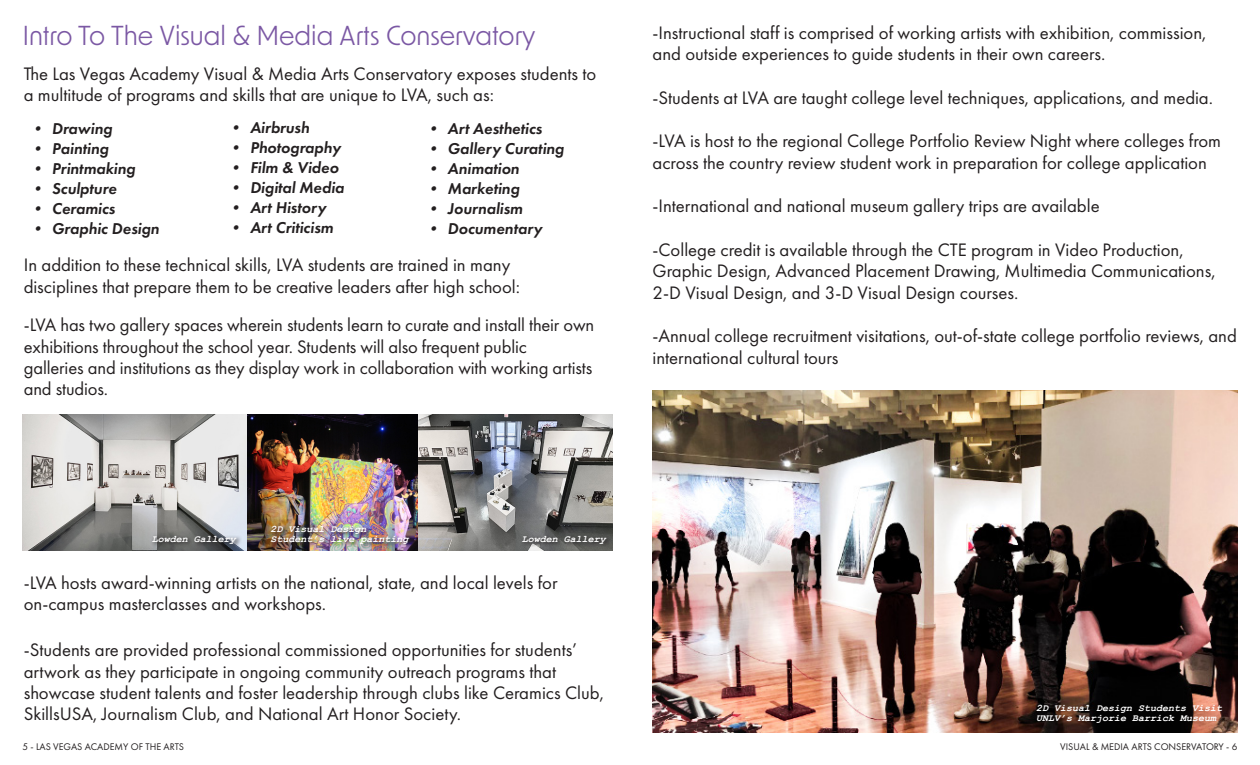
<style>
.page{position:relative;width:1260px;height:765px;background:#fff}
.page>*{position:absolute;margin:0;border:0;box-sizing:border-box;transform-origin:0 0}
.t1{font:26.25px "New Order";color:#7b58a4}
.body_bullets{font:18.75px/21.2px "Futura PT";color:#231f20}
.t2{font:italic 600 16.25px "Futura PT";color:#231f20}
.t3{font:italic 700 10px/10px "Courier New";color:#fff}
.t4{font:10px "Futura PT";color:#231f20}
</style>
<div class="page">
<img style="left:22px;top:414px;width:590px;height:136px">
<img style="left:652px;top:390px;width:586px;height:342px">
<img style="left:269px;top:524px;width:146px;height:26px">
<svg style="left:150px;top:534px;width:92px;height:16px"></svg>
<svg style="left:521px;top:534px;width:91px;height:16px"></svg>
<p class="t1" style="left:22px;top:18px;width:515px">Intro To The Visual &amp; Media Arts Conservatory</p>
<p class="body_bullets" style="left:24px;top:63px;width:574px">The Las Vegas Academy Visual &amp; Media Arts Conservatory exposes students to a multitude of programs and skills that are unique to LVA, such as:</p>
<p class="t2" style="left:29px;top:118px;width:84px">• Drawing</p>
<p class="t2" style="left:29px;top:138px;width:81px">• Painting</p>
<p class="t2" style="left:29px;top:158px;width:108px">• Printmaking</p>
<p class="t2" style="left:29px;top:178px;width:89px">• Sculpture</p>
<p class="t2" style="left:29px;top:198px;width:87px">• Ceramics</p>
<p class="t2" style="left:29px;top:218px;width:131px">• Graphic Design</p>
<p class="t2" style="left:228px;top:117px;width:83px">• Airbrush</p>
<p class="t2" style="left:228px;top:137px;width:115px">• Photography</p>
<p class="t2" style="left:228px;top:157px;width:113px">• Film &amp; Video</p>
<p class="t2" style="left:228px;top:177px;width:118px">• Digital Media</p>
<p class="t2" style="left:228px;top:197px;width:100px">• Art History</p>
<p class="t2" style="left:228px;top:217px;width:107px">• Art Criticism</p>
<p class="t2" style="left:425px;top:118px;width:118px">• Art Aesthetics</p>
<p class="t2" style="left:425px;top:138px;width:141px">• Gallery Curating</p>
<p class="t2" style="left:425px;top:158px;width:96px">• Animation</p>
<p class="t2" style="left:425px;top:178px;width:96px">• Marketing</p>
<p class="t2" style="left:425px;top:198px;width:99px">• Journalism</p>
<p class="t2" style="left:425px;top:218px;width:119px">• Documentary</p>
<p class="body_bullets" style="left:24px;top:254px;width:488px">In addition to these technical skills, LVA students are trained in many</p>
<p class="body_bullets" style="left:24px;top:276px;width:498px">disciplines that prepare them to be creative leaders after high school:</p>
<p class="body_bullets" style="left:24px;top:314px;width:572px">-LVA has two gallery spaces wherein students learn to curate and install their own exhibitions throughout the school year. Students will also frequent public</p>
<p class="body_bullets" style="left:24px;top:357px;width:570px">galleries and institutions as they display work in collaboration with working artists and studios.</p>
<p class="body_bullets" style="left:652px;top:22px;width:556px">-Instructional staff is comprised of working artists with exhibition, commission, and outside experiences to guide students in their own careers.</p>
<p class="body_bullets" style="left:652px;top:87px;width:562px">-Students at LVA are taught college level techniques, applications, and media.</p>
<p class="body_bullets" style="left:652px;top:130px;width:570px">-LVA is host to the regional College Portfolio Review Night where colleges from across the country review student work in preparation for college application</p>
<p class="body_bullets" style="left:652px;top:195px;width:449px">-International and national museum gallery trips are available</p>
<p class="body_bullets" style="left:652px;top:239px;width:565px">-College credit is available through the CTE program in Video Production,<br>Graphic Design, Advanced Placement Drawing, Multimedia Communications,<br>2-D Visual Design, and 3-D Visual Design courses.</p>
<p class="body_bullets" style="left:652px;top:325px;width:586px">-Annual college recruitment visitations, out-of-state college portfolio reviews, and international cultural tours</p>
<p class="t3" style="left:270px;top:524px;width:97px">2D Visual Design</p>
<p class="t3" style="left:152px;top:534px;width:85px">Lowden Gallery</p>
<p class="t3" style="left:270px;top:534px;width:140px">Student’s live painting</p>
<p class="t3" style="left:522px;top:534px;width:85px">Lowden Gallery</p>
<p class="body_bullets" style="left:24px;top:572px;width:535px">-LVA hosts award-winning artists on the national, state, and local levels for on-campus masterclasses and workshops.</p>
<p class="body_bullets" style="left:24px;top:639px;width:582px">-Students are provided professional commissioned opportunities for students’ artwork as they participate in ongoing community outreach programs that showcase student talents and foster leadership through clubs like Ceramics Club, SkillsUSA, Journalism Club, and National Art Honor Society.</p>
<p class="t3" style="left:1036px;top:703px;width:188px">2D Visual Design Students Visit<br>UNLV’s Marjorie Barrick Museum</p>
<p class="t4" style="left:22px;top:741px;width:163px">5 - LAS VEGAS ACADEMY OF THE ARTS</p>
<p class="t4" style="left:1060px;top:741px;width:179px">VISUAL &amp; MEDIA ARTS CONSERVATORY - 6</p>
</div>
